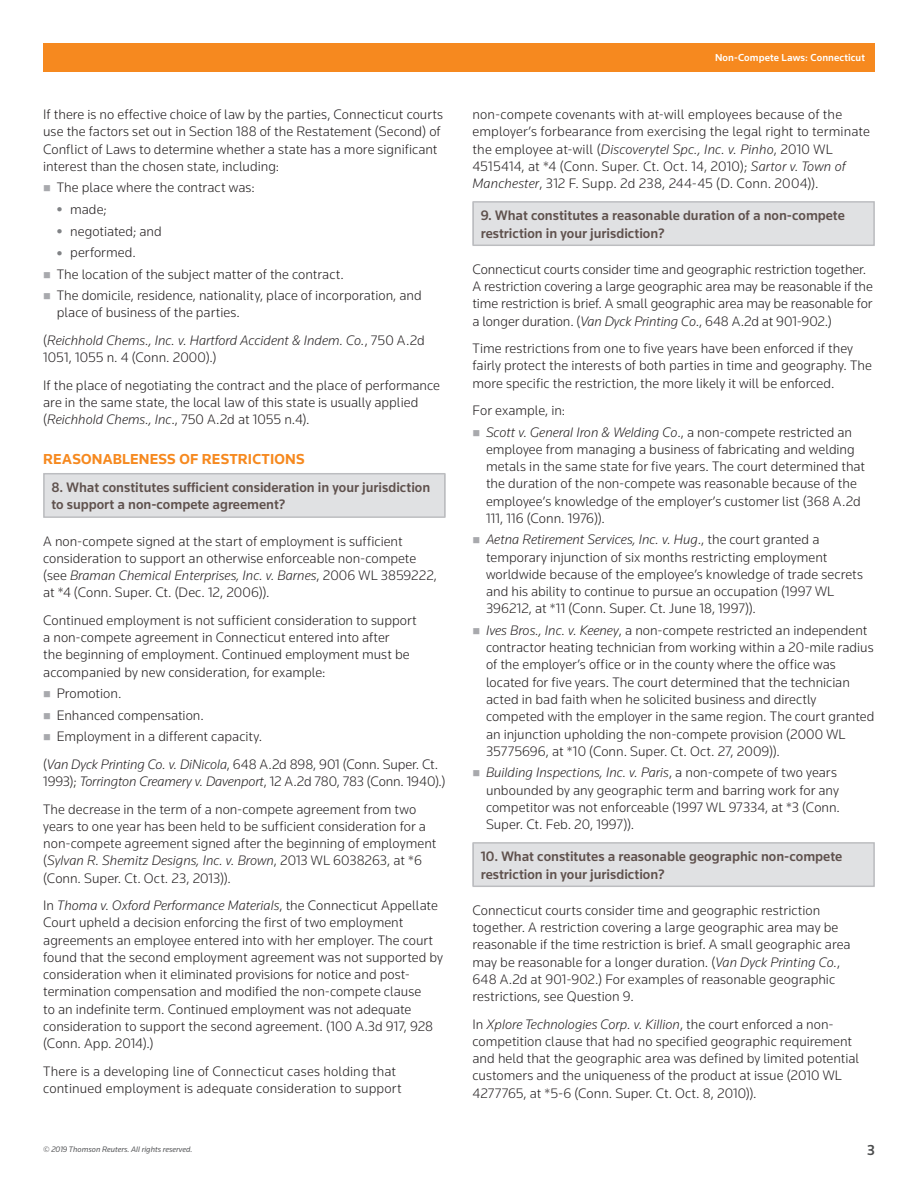
<style>
.page{position:relative;width:918px;height:1188px;background:#fff}
.page>*{position:absolute;margin:0;border:0;box-sizing:border-box;transform-origin:0 0}
.t1{font:700 15px "Knowledge";letter-spacing:.015em;color:#f6891f}
.t2{font:500 15px "Knowledge";color:#4b4c4d}
.t3{font:300 14.25px/17.2px "Knowledge";color:#231f20}
.t4{font:500 14.25px/17.2px "Knowledge";color:#5f514d}
.t5{font:italic 300 14.25px/27.5px "Knowledge";color:#231f20}
.t6{font:500 10.5px "Knowledge";letter-spacing:.01em;color:#fff}
.t7{font:italic 8.25px "Knowledge";color:#57585a}
.s1{font-style:normal}
.s2{font-style:italic}
</style>
<div class="page">
<div style="left:43px;top:43px;width:832px;height:29px;background:#f6891f"></div>
<div style="left:43px;top:474px;width:403px;height:43px;background:#e0e1e3"></div>
<div style="left:43px;top:473px;width:403px;height:45px;border:2px solid #bcbdc0"></div>
<div style="left:472px;top:203px;width:403px;height:42px;background:#e0e1e3"></div>
<div style="left:472px;top:201px;width:403px;height:45px;border:2px solid #bcbdc0"></div>
<div style="left:472px;top:844px;width:403px;height:42px;background:#e0e1e3"></div>
<div style="left:472px;top:842px;width:403px;height:45px;border:2px solid #bcbdc0"></div>
<p class="t3" style="left:43px;top:105px;width:402px">If there is no effective choice of law by the parties, Connecticut courts use the factors set out in Section 188 of the Restatement (Second) of Conflict of Laws to determine whether a state has a more significant interest than the chosen state, including:</p>
<p class="t3" style="left:57px;top:179px;width:200px">The place where the contract was:</p>
<p class="t3" style="left:70px;top:200px;width:38px">made;</p>
<p class="t3" style="left:70px;top:222px;width:93px">negotiated; and</p>
<p class="t3" style="left:70px;top:243px;width:67px">performed.</p>
<p class="t3" style="left:57px;top:265px;width:289px">The location of the subject matter of the contract.</p>
<p class="t3" style="left:57px;top:287px;width:367px">The domicile, residence, nationality, place of incorporation, and</p>
<p class="t5" style="left:43px;top:299px;width:383px;text-indent:13px"><span class="s1">place of business of the parties.<br>(</span>Reichhold Chems., Inc. v. Hartford Accident &amp; Indem. Co.<span class="s1">, 750 A.2d</span></p>
<p class="t3" style="left:43px;top:344px;width:398px;line-height:27.5px">1051, 1055 n. 4 (Conn. 2000).)<br>If the place of negotiating the contract and the place of performance</p>
<p class="t3" style="left:43px;top:393px;width:377px">are in the same state, the local law of this state is usually applied (<span class="s2">Reichhold Chems., Inc</span>., 750 A.2d at 1055 n.4).</p>
<p class="t1" style="left:43px;top:450px;width:263px">REASONABLENESS OF RESTRICTIONS</p>
<p class="t4" style="left:51px;top:479px;width:380px">8. What constitutes sufficient consideration in your jurisdiction to support a non-compete agreement?</p>
<p class="t3" style="left:43px;top:532px;width:395px">A non-compete signed at the start of employment is sufficient consideration to support an otherwise enforceable non-compete (see <span class="s2">Braman Chemical Enterprises, Inc. v. Barnes</span>, 2006 WL 3859222, at *4 (Conn. Super. Ct. (Dec. 12, 2006)).</p>
<p class="t3" style="left:43px;top:611px;width:375px">Continued employment is not sufficient consideration to support a non-compete agreement in Connecticut entered into after<br>the beginning of employment. Continued employment must be accompanied by new consideration, for example:</p>
<p class="t3" style="left:57px;top:682px;width:207px;line-height:21.6px">Promotion.<br>Enhanced compensation.<br>Employment in a different capacity.</p>
<p class="t3" style="left:43px;top:755px;width:404px">(<span class="s2">Van Dyck Printing Co. v. DiNicola</span>, 648 A.2d 898, 901 (Conn. Super. Ct.<br>1993); <span class="s2">Torrington Creamery v. Davenport</span>, 12 A.2d 780, 783 (Conn. 1940).)</p>
<p class="t3" style="left:43px;top:800px;width:395px">The decrease in the term of a non-compete agreement from two years to one year has been held to be sufficient consideration for a non-compete agreement signed after the beginning of employment (<span class="s2">Sylvan R. Shemitz Designs, Inc. v. Brown</span>, 2013 WL 6038263, at *6 (Conn. Super. Ct. Oct. 23, 2013)).</p>
<p class="t3" style="left:43px;top:897px;width:402px">In <span class="s2">Thoma v. Oxford Performance Materials</span>, the Connecticut Appellate Court upheld a decision enforcing the first of two employment agreements an employee entered into with her employer. The court found that the second employment agreement was not supported by consideration when it eliminated provisions for notice and post&shy;termination compensation and modified the non-compete clause<br>to an indefinite term. Continued employment was not adequate consideration to support the second agreement. (100 A.3d 917, 928 (Conn. App. 2014).)</p>
<p class="t3" style="left:43px;top:1062px;width:360px">There is a developing line of Connecticut cases holding that continued employment is adequate consideration to support</p>
<p class="t6" style="left:715px;top:51px;width:152px">Non-Compete Laws: Connecticut</p>
<p class="t3" style="left:472px;top:105px;width:399px">non-compete covenants with at-will employees because of the employer’s forbearance from exercising the legal right to terminate the employee at-will (<span class="s2">Discoverytel Spc., Inc. v. Pinho</span>, 2010 WL 4515414, at *4 (Conn. Super. Ct. Oct. 14, 2010); <span class="s2">Sartor v. Town of Manchester</span>, 312 F. Supp. 2d 238, 244-45 (D. Conn. 2004)).</p>
<p class="t4" style="left:481px;top:207px;width:366px">9. What constitutes a reasonable duration of a non-compete restriction in your jurisdiction?</p>
<p class="t3" style="left:473px;top:260px;width:402px">Connecticut courts consider time and geographic restriction together.<br>A restriction covering a large geographic area may be reasonable if the time restriction is brief. A small geographic area may be reasonable for a longer duration. (<span class="s2">Van Dyck Printing Co</span>., 648 A.2d at 901-902.)</p>
<p class="t3" style="left:473px;top:339px;width:401px">Time restrictions from one to five years have been enforced if they fairly protect the interests of both parties in time and geography. The more specific the restriction, the more likely it will be enforced.</p>
<p class="t3" style="left:486px;top:399px;width:368px;line-height:21.5px;text-indent:-13px">For example, in:<br><span class="s2">Scott v. General Iron &amp; Welding Co</span>., a non-compete restricted an</p>
<p class="t3" style="left:486px;top:440px;width:381px">employee from managing a business of fabricating and welding metals in the same state for five years. The court determined that the duration of the non-compete was reasonable because of the employee’s knowledge of the employer’s customer list (368 A.2d 111, 116 (Conn. 1976)).</p>
<p class="t3" style="left:486px;top:531px;width:379px"><span class="s2">Aetna Retirement Services, Inc. v. Hug</span>., the court granted a temporary injunction of six months restricting employment worldwide because of the employee’s knowledge of trade secrets and his ability to continue to pursue an occupation (1997 WL 396212, at *11 (Conn. Super. Ct. June 18, 1997)).</p>
<p class="t3" style="left:486px;top:621px;width:390px"><span class="s2">Ives Bros., Inc. v. Keeney</span>, a non-compete restricted an independent contractor heating technician from working within a 20-mile radius of the employer’s office or in the county where the office was located for five years. The court determined that the technician acted in bad faith when he solicited business and directly competed with the employer in the same region. The court granted an injunction upholding the non-compete provision (2000 WL 35775696, at *10 (Conn. Super. Ct. Oct. 27, 2009)).</p>
<p class="t3" style="left:486px;top:764px;width:356px"><span class="s2">Building Inspections, Inc. v. Paris</span>, a non-compete of two years unbounded by any geographic term and barring work for any competitor was not enforceable (1997 WL 97334, at *3 (Conn.<br>Super. Ct. Feb. 20, 1997)).</p>
<p class="t4" style="left:481px;top:848px;width:363px">10. What constitutes a reasonable geographic non-compete restriction in your jurisdiction?</p>
<p class="t3" style="left:473px;top:901px;width:380px">Connecticut courts consider time and geographic restriction together. A restriction covering a large geographic area may be reasonable if the time restriction is brief. A small geographic area may be reasonable for a longer duration. (<span class="s2">Van Dyck Printing Co.</span>, 648 A.2d at 901-902.) For examples of reasonable geographic restrictions, see Question 9.</p>
<p class="t3" style="left:473px;top:1015px;width:388px">In <span class="s2">Xplore Technologies Corp. v. Killion</span>, the court enforced a non&shy;competition clause that had no specified geographic requirement and held that the geographic area was defined by limited potential customers and the uniqueness of the product at issue (2010 WL 4277765, at *5-6 (Conn. Super. Ct. Oct. 8, 2010)).</p>
<p class="t7" style="left:43px;top:1144px;width:151px">© 2019 Thomson Reuters. All rights reserved.</p>
<p class="t2" style="left:867px;top:1141px;width:9px">3</p>
</div>
